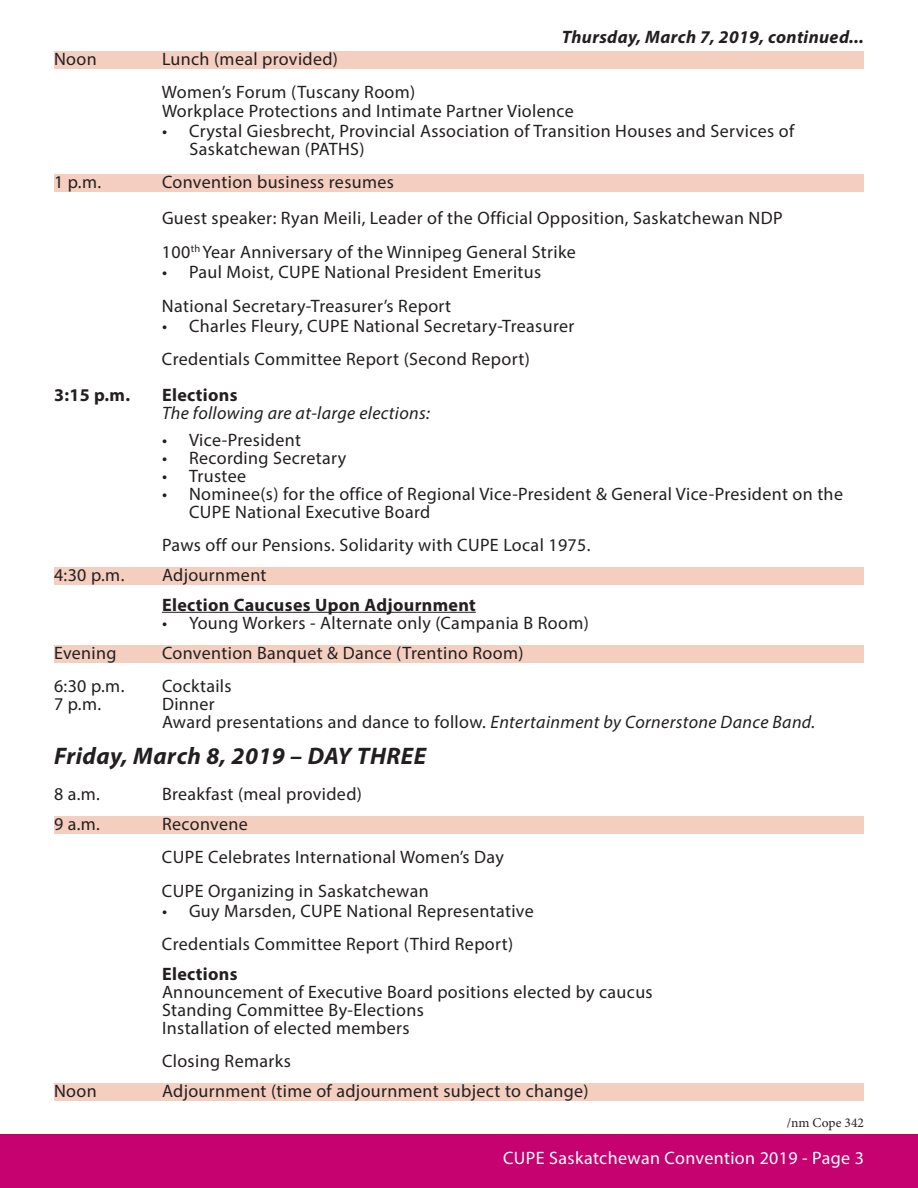
<style>
.page{position:relative;width:918px;height:1188px;background:#fff}
.page>*{position:absolute;margin:0;border:0;box-sizing:border-box;transform-origin:0 0}
.t1{font:italic 700 24px "Myriad Pro";letter-spacing:.02em;color:#231f20}
.Paragraph_Style_1{font:18px/18px "Myriad Pro";letter-spacing:.02em;color:#231f20}
.t2{font:italic 18px "Myriad Pro";letter-spacing:.02em;color:#231f20}
.t3{font:700 18px "Myriad Pro";letter-spacing:.02em;color:#231f20}
.t4{font:18px "Myriad Pro";letter-spacing:.02em;color:#fff}
.t5{font:italic 700 18px "Myriad Pro";letter-spacing:.02em;color:#231f20}
.t6{font:13.5px "Minion Pro";color:#231f20}
.s1{font-style:normal}
</style>
<div class="page">
<div style="left:0;top:1134px;width:918px;height:54px;background:#c60170"></div>
<div style="left:54px;top:51px;width:810px;height:18px;background:#f4cfc0"></div>
<div style="left:54px;top:174px;width:810px;height:18px;background:#f4cfc0"></div>
<div style="left:54px;top:567px;width:810px;height:18px;background:#f4cfc0"></div>
<hr style="left:162px;top:612px;width:314px;height:1px;background:#231f20">
<div style="left:54px;top:645px;width:810px;height:18px;background:#f4cfc0"></div>
<div style="left:54px;top:816px;width:810px;height:18px;background:#f4cfc0"></div>
<div style="left:54px;top:1083px;width:810px;height:18px;background:#f4cfc0"></div>
<p class="t5" style="left:562px;top:25px;width:304px">Thursday, March 7, 2019, continued...</p>
<p class="Paragraph_Style_1" style="left:54px;top:49px;width:44px">Noon</p>
<p class="Paragraph_Style_1" style="left:162px;top:49px;width:178px">Lunch (meal provided)</p>
<p class="Paragraph_Style_1" style="left:162px;top:82px;width:255px">Women’s Forum (Tuscany Room)</p>
<p class="Paragraph_Style_1" style="left:162px;top:102px;width:413px">Workplace Protections and Intimate Partner Violence</p>
<p class="Paragraph_Style_1" style="left:162px;top:121px;width:634px">• Crystal Giesbrecht, Provincial Association of Transition Houses and Services of</p>
<p class="Paragraph_Style_1" style="left:190px;top:139px;width:176px">Saskatchewan (PATHS)</p>
<p class="Paragraph_Style_1" style="left:54px;top:172px;width:49px">1 p.m.</p>
<p class="Paragraph_Style_1" style="left:162px;top:172px;width:234px">Convention business resumes</p>
<p class="Paragraph_Style_1" style="left:162px;top:208px;width:622px">Guest speaker: Ryan Meili, Leader of the Official Opposition, Saskatchewan NDP</p>
<p class="Paragraph_Style_1" style="left:162px;top:243px;width:416px">100<sup>th</sup> Year Anniversary of the Winnipeg General Strike</p>
<p class="Paragraph_Style_1" style="left:162px;top:262px;width:381px">• Paul Moist, CUPE National President Emeritus</p>
<p class="Paragraph_Style_1" style="left:162px;top:297px;width:291px">National Secretary-Treasurer’s Report</p>
<p class="Paragraph_Style_1" style="left:162px;top:316px;width:414px">• Charles Fleury, CUPE National Secretary-Treasurer</p>
<p class="Paragraph_Style_1" style="left:162px;top:349px;width:369px">Credentials Committee Report (Second Report)</p>
<p class="t3" style="left:54px;top:383px;width:78px">3:15 p.m.</p>
<p class="t3" style="left:162px;top:383px;width:77px">Elections</p>
<p class="t2" style="left:162px;top:401px;width:270px">The following are at-large elections:</p>
<p class="Paragraph_Style_1" style="left:162px;top:430px;width:141px">• Vice-President</p>
<p class="Paragraph_Style_1" style="left:162px;top:448px;width:186px">• Recording Secretary</p>
<p class="Paragraph_Style_1" style="left:162px;top:466px;width:86px">• Trustee</p>
<p class="Paragraph_Style_1" style="left:189px;top:484px;width:656px;text-indent:-27px">• Nominee(s) for the office of Regional Vice-President &amp; General Vice-President on the<br>CUPE National Executive Board</p>
<p class="Paragraph_Style_1" style="left:162px;top:535px;width:430px">Paws off our Pensions. Solidarity with CUPE Local 1975.</p>
<p class="Paragraph_Style_1" style="left:54px;top:565px;width:72px">4:30 p.m.</p>
<p class="Paragraph_Style_1" style="left:162px;top:565px;width:106px">Adjournment</p>
<p class="t3" style="left:162px;top:593px;width:315px">Election Caucuses Upon Adjournment</p>
<p class="Paragraph_Style_1" style="left:162px;top:613px;width:428px">• Young Workers - Alternate only (Campania B Room)</p>
<p class="Paragraph_Style_1" style="left:54px;top:643px;width:64px">Evening</p>
<p class="Paragraph_Style_1" style="left:162px;top:643px;width:363px">Convention Banquet &amp; Dance (Trentino Room)</p>
<p class="Paragraph_Style_1" style="left:54px;top:676px;width:72px">6:30 p.m.</p>
<p class="Paragraph_Style_1" style="left:162px;top:676px;width:71px">Cocktails</p>
<p class="Paragraph_Style_1" style="left:54px;top:694px;width:49px">7 p.m.</p>
<p class="Paragraph_Style_1" style="left:162px;top:694px;width:54px">Dinner</p>
<p class="t2" style="left:162px;top:710px;width:655px"><span class="s1">Award presentations and dance to follow.</span> Entertainment by Cornerstone Dance Band.</p>
<p class="t1" style="left:54px;top:740px;width:374px">Friday, March 8, 2019 – DAY THREE</p>
<p class="Paragraph_Style_1" style="left:54px;top:784px;width:47px">8 a.m.</p>
<p class="Paragraph_Style_1" style="left:162px;top:784px;width:201px">Breakfast (meal provided)</p>
<p class="Paragraph_Style_1" style="left:54px;top:814px;width:47px">9 a.m.</p>
<p class="Paragraph_Style_1" style="left:162px;top:814px;width:87px">Reconvene</p>
<p class="Paragraph_Style_1" style="left:162px;top:847px;width:343px">CUPE Celebrates International Women’s Day</p>
<p class="Paragraph_Style_1" style="left:162px;top:882px;width:268px">CUPE Organizing in Saskatchewan</p>
<p class="Paragraph_Style_1" style="left:162px;top:901px;width:373px">• Guy Marsden, CUPE National Representative</p>
<p class="Paragraph_Style_1" style="left:162px;top:934px;width:353px">Credentials Committee Report (Third Report)</p>
<p class="t3" style="left:162px;top:962px;width:77px">Elections</p>
<p class="Paragraph_Style_1" style="left:162px;top:982px;width:492px">Announcement of Executive Board positions elected by caucus</p>
<p class="Paragraph_Style_1" style="left:162px;top:1000px;width:263px">Standing Committee By-Elections</p>
<p class="Paragraph_Style_1" style="left:162px;top:1018px;width:249px">Installation of elected members</p>
<p class="Paragraph_Style_1" style="left:162px;top:1051px;width:130px">Closing Remarks</p>
<p class="Paragraph_Style_1" style="left:54px;top:1081px;width:44px">Noon</p>
<p class="Paragraph_Style_1" style="left:162px;top:1081px;width:428px">Adjournment (time of adjournment subject to change)</p>
<p class="t6" style="left:787px;top:1113px;width:79px">/nm Cope 342</p>
<p class="t4" style="left:503px;top:1147px;width:362px">CUPE Saskatchewan Convention 2019 - Page 3</p>
</div>
